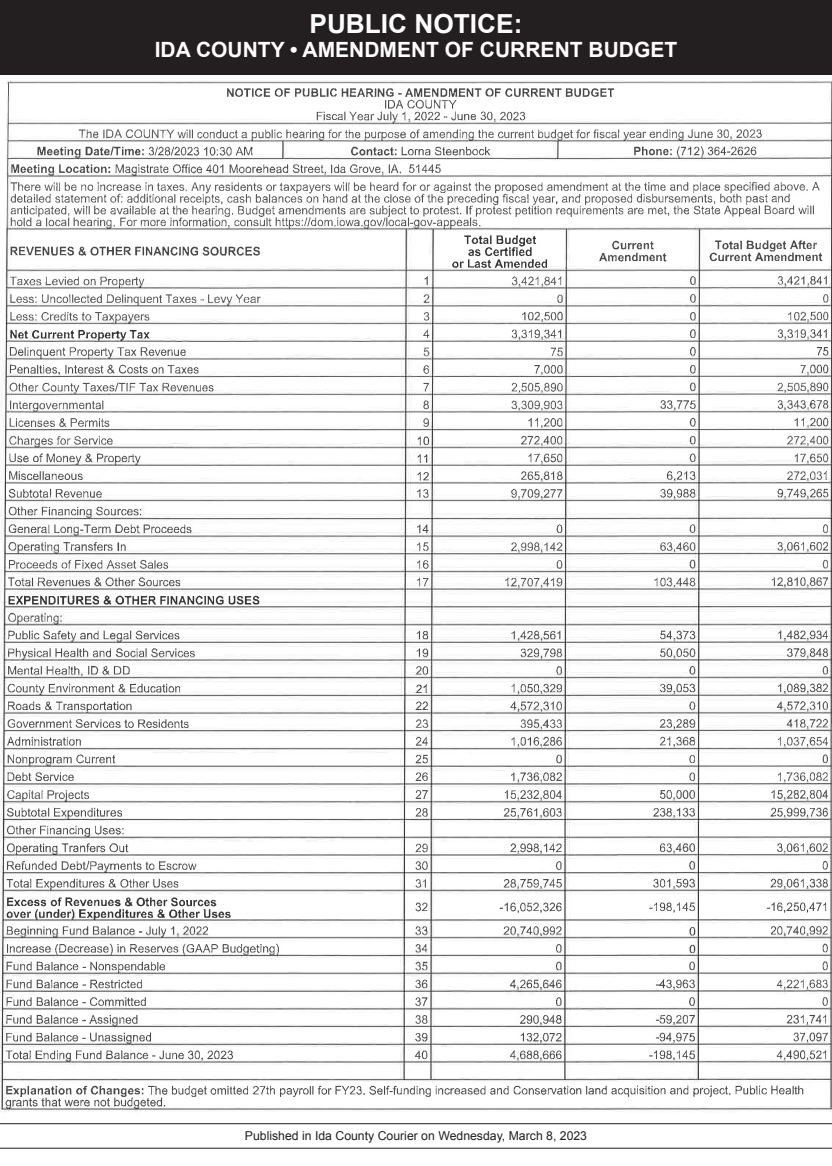
<style>
.page{position:relative;width:832px;height:1166px;background:#fff}
.page>*{position:absolute;margin:0;border:0;box-sizing:border-box;transform-origin:0 0}
.t1{font:700 26.25px "Arial";color:#fff}
.t2{font:700 21px "Arial";color:#fff}
.t3{font:12.25px "Arial";color:#231f20}
</style>
<div class="page">
<hr style="left:0;top:1123px;width:832px;height:1px;background:#231f20">
<hr style="left:0;top:1147px;width:832px;height:1px;background:#231f20">
<div style="left:0;top:0;width:832px;height:74px;background:#231f20"></div>
<img style="left:0;top:89px;width:828px;height:1023px">
<img style="left:6px;top:129px;width:822px;height:983px">
<img style="left:6px;top:234px;width:690px;height:718px">
<p class="t1" style="left:309px;top:6px;width:214px">PUBLIC NOTICE:</p>
<p class="t2" style="left:155px;top:36px;width:524px">IDA COUNTY • AMENDMENT OF CURRENT BUDGET</p>
<p class="t3" style="left:245px;top:1127px;width:344px">Published in Ida County Courier on Wednesday, March 8, 2023</p>
</div>
